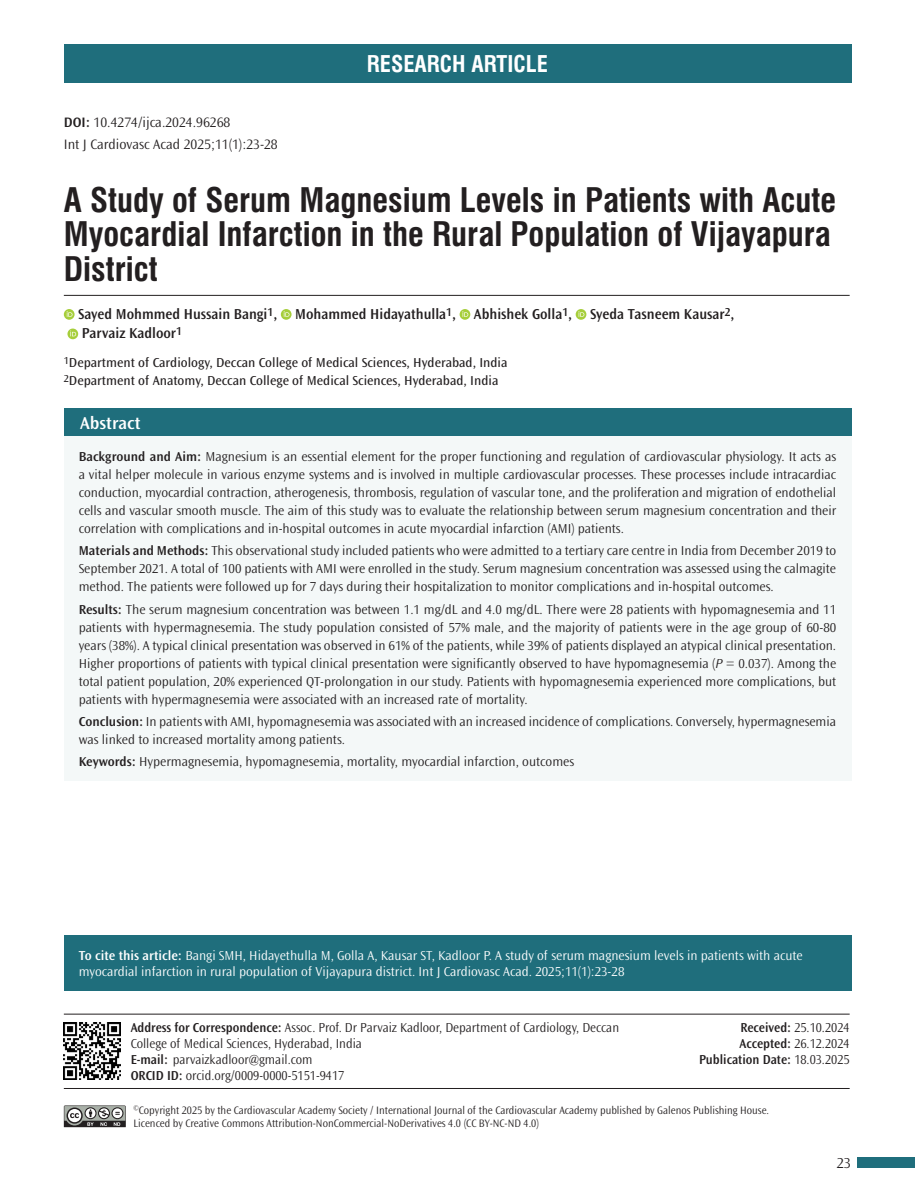
<style>
.page{position:relative;width:915px;height:1191px;background:#fff}
.page>*{position:absolute;margin:0;border:0;box-sizing:border-box;transform-origin:0 0}
.BASLIK{font:33px/34.5px "Swiss Condensed Bold Tr";color:#231f20}
.t1{font:22.5px "Swiss Condensed Bold Tr";color:#fff}
.t2{font:600 18px "Ocean Sans Std";color:#fff}
.YAZARLAR{font:600 15px "Ocean Sans Std";color:#231f20;scale:.96 1}
.t3{font:300 15px "Ocean Sans Std";color:#231f20}
.SAYFA_ARA{font:300 14.25px "Ocean Sans Std";color:#231f20}
.DOI{font:300 14.25px "Ocean Sans Std";color:#231f20}
.OZET{font:300 13.5px/18px "Ocean Sans Std";color:#231f20;text-align:justify}
.CİTE_AS{font:300 13.5px/16.2px "Ocean Sans Std";color:#fff}
.YAZISMA_KISMI{font:300 13.5px/15.8px "Ocean Sans Std";color:#231f20;scale:.95 1}
.KURUM{font:13.5px "Ocean Sans Std";color:#231f20}
.TARİH{font:300 13.5px "Ocean Sans Std";color:#231f20;scale:.95 1}
.TARİH-2{font:600 13.5px "Ocean Sans Std";color:#231f20;scale:.95 1}
.t4{font:300 11.25px/13.5px "Ocean Sans Std";color:#231f20;scale:.95 1}
.s1{font-weight:600}
.s2{font-style:italic}
.s3{font-weight:300}
</style>
<div class="page">
<div style="left:64px;top:44px;width:786px;height:39px;background:#1f6e7c"></div>
<hr style="left:64px;top:1088px;width:785px;height:1px;background:#231f20">
<div style="left:857px;top:1157px;width:57px;height:11px;background:#1f6e7c"></div>
<svg style="left:64px;top:1105px;width:62px;height:22px"></svg>
<hr style="left:64px;top:1013px;width:785px;height:1px;background:#231f20">
<img style="left:64px;top:1022px;width:57px;height:57px">
<div style="left:64px;top:935px;width:786px;height:55px;background:#1f6e7c"></div>
<svg style="left:64px;top:309px;width:10px;height:11px"></svg>
<svg style="left:67px;top:311px;width:5px;height:6px"></svg>
<div style="left:281px;top:309px;width:10px;height:11px;background:#a6ce3b;border-radius:50%"></div>
<svg style="left:283px;top:311px;width:6px;height:6px"></svg>
<svg style="left:459px;top:309px;width:11px;height:11px"></svg>
<svg style="left:462px;top:311px;width:6px;height:6px"></svg>
<svg style="left:575px;top:309px;width:11px;height:11px"></svg>
<svg style="left:578px;top:311px;width:6px;height:6px"></svg>
<svg style="left:67px;top:328px;width:11px;height:11px"></svg>
<svg style="left:70px;top:330px;width:6px;height:6px"></svg>
<hr style="left:64px;top:295px;width:785px;height:1px;background:#231f20">
<div style="left:64px;top:408px;width:786px;height:28px;background:#1f6e7c"></div>
<div style="left:64px;top:436px;width:786px;height:345px;background:#f4f8f8"></div>
<p class="DOI" style="left:64px;top:114px;width:168px"><span class="s1">DOI:</span> 10.4274/ijca.2024.96268</p>
<p class="SAYFA_ARA" style="left:64px;top:136px;width:215px">Int J Cardiovasc Acad 2025;11(1):23-28</p>
<h2 class="t1" style="left:367px;top:50px;width:182px">RESEARCH ARTICLE</h2>
<p class="BASLIK" style="left:64px;top:183px;width:773px">A Study of Serum Magnesium Levels in Patients with Acute<br>Myocardial Infarction in the Rural Population of Vijayapura<br>District</p>
<p class="YAZARLAR" style="left:78px;top:305px;width:684px">Sayed Mohmmed Hussain Bangi<sup>1</sup>, Mohammed Hidayathulla<sup>1</sup>, Abhishek Golla<sup>1</sup>, Syeda Tasneem Kausar<sup>2</sup>,</p>
<p class="YAZARLAR" style="left:82px;top:325px;width:106px">Parvaiz Kadloor<sup>1</sup></p>
<p class="KURUM" style="left:64px;top:355px;width:445px"><sup>1</sup>Department of Cardiology, Deccan College of Medical Sciences, Hyderabad, India</p>
<p class="KURUM" style="left:64px;top:373px;width:436px"><sup>2</sup>Department of Anatomy, Deccan College of Medical Sciences, Hyderabad, India</p>
<p class="t2" style="left:80px;top:413px;width:62px">Abstract</p>
<p class="OZET" style="left:79px;top:448px;width:758px"><span class="s1">Background and Aim:</span> Magnesium is an essential element for the proper functioning and regulation of cardiovascular physiology. It acts as a vital helper molecule in various enzyme systems and is involved in multiple cardiovascular processes. These processes include intracardiac conduction, myocardial contraction, atherogenesis, thrombosis, regulation of vascular tone, and the proliferation and migration of endothelial cells and vascular smooth muscle. The aim of this study was to evaluate the relationship between serum magnesium concentration and their correlation with complications and in-hospital outcomes in acute myocardial infarction (AMI) patients.</p>
<p class="OZET" style="left:79px;top:542px;width:758px"><span class="s1">Materials and Methods:</span> This observational study included patients who were admitted to a tertiary care centre in India from December 2019 to September 2021. A total of 100 patients with AMI were enrolled in the study. Serum magnesium concentration was assessed using the calmagite method. The patients were followed up for 7 days during their hospitalization to monitor complications and in-hospital outcomes.</p>
<p class="OZET" style="left:79px;top:600px;width:758px"><span class="s1">Results:</span> The serum magnesium concentration was between 1.1 mg/dL and 4.0 mg/dL. There were 28 patients with hypomagnesemia and 11 patients with hypermagnesemia. The study population consisted of 57% male, and the majority of patients were in the age group of 60-80 years (38%). A typical clinical presentation was observed in 61% of the patients, while 39% of patients displayed an atypical clinical presentation.<br>Higher proportions of patients with typical clinical presentation were significantly observed to have hypomagnesemia (<span class="s2">P</span> = 0.037). Among the total patient population, 20% experienced QT-prolongation in our study. Patients with hypomagnesemia experienced more complications, but patients with hypermagnesemia were associated with an increased rate of mortality.</p>
<p class="OZET" style="left:79px;top:712px;width:758px"><span class="s1">Conclusion:</span> In patients with AMI, hypomagnesemia was associated with an increased incidence of complications. Conversely, hypermagnesemia was linked to increased mortality among patients.</p>
<p class="OZET" style="left:79px;top:753px;width:496px"><span class="s1">Keywords:</span> Hypermagnesemia, hypomagnesemia, mortality, myocardial infarction, outcomes</p>
<p class="CİTE_AS" style="left:79px;top:947px;width:725px"><span class="s1">To cite this article:</span> Bangi SMH, Hidayethulla M, Golla A, Kausar ST, Kadloor P. A study of serum magnesium levels in patients with acute myocardial infarction in rural population of Vijayapura district. Int J Cardiovasc Acad. 2025;11(1):23-28</p>
<p class="YAZISMA_KISMI" style="left:131px;top:1020px;width:515px"><span class="s1">Address for Correspondence:</span> Assoc. Prof. Dr Parvaiz Kadloor, Department of Cardiology, Deccan<br>College of Medical Sciences, Hyderabad, India</p>
<p class="YAZISMA_KISMI" style="left:131px;top:1051px;width:193px"><span class="s1">E-mail:</span> parvaizkadloor@gmail.com</p>
<p class="YAZISMA_KISMI" style="left:131px;top:1067px;width:226px"><span class="s1">ORCID ID:</span> orcid.org/0009-0000-5151-9417</p>
<p class="TARİH" style="left:740px;top:1020px;width:116px"><span class="s1">Received:</span> 25.10.2024</p>
<p class="TARİH" style="left:739px;top:1036px;width:117px"><span class="s1">Accepted:</span> 26.12.2024</p>
<p class="TARİH-2" style="left:698px;top:1051px;width:160px">Publication Date: <span class="s3">18.03.2025</span></p>
<p class="t4" style="left:134px;top:1103px;width:670px"><sup>©</sup>Copyright 2025 by the Cardiovascular Academy Society / International Journal of the Cardiovascular Academy published by Galenos Publishing House.<br>Licenced by Creative Commons Attribution-NonCommercial-NoDerivatives 4.0 (CC BY-NC-ND 4.0)</p>
<p class="t3" style="left:836px;top:1154px;width:16px">23</p>
</div>
